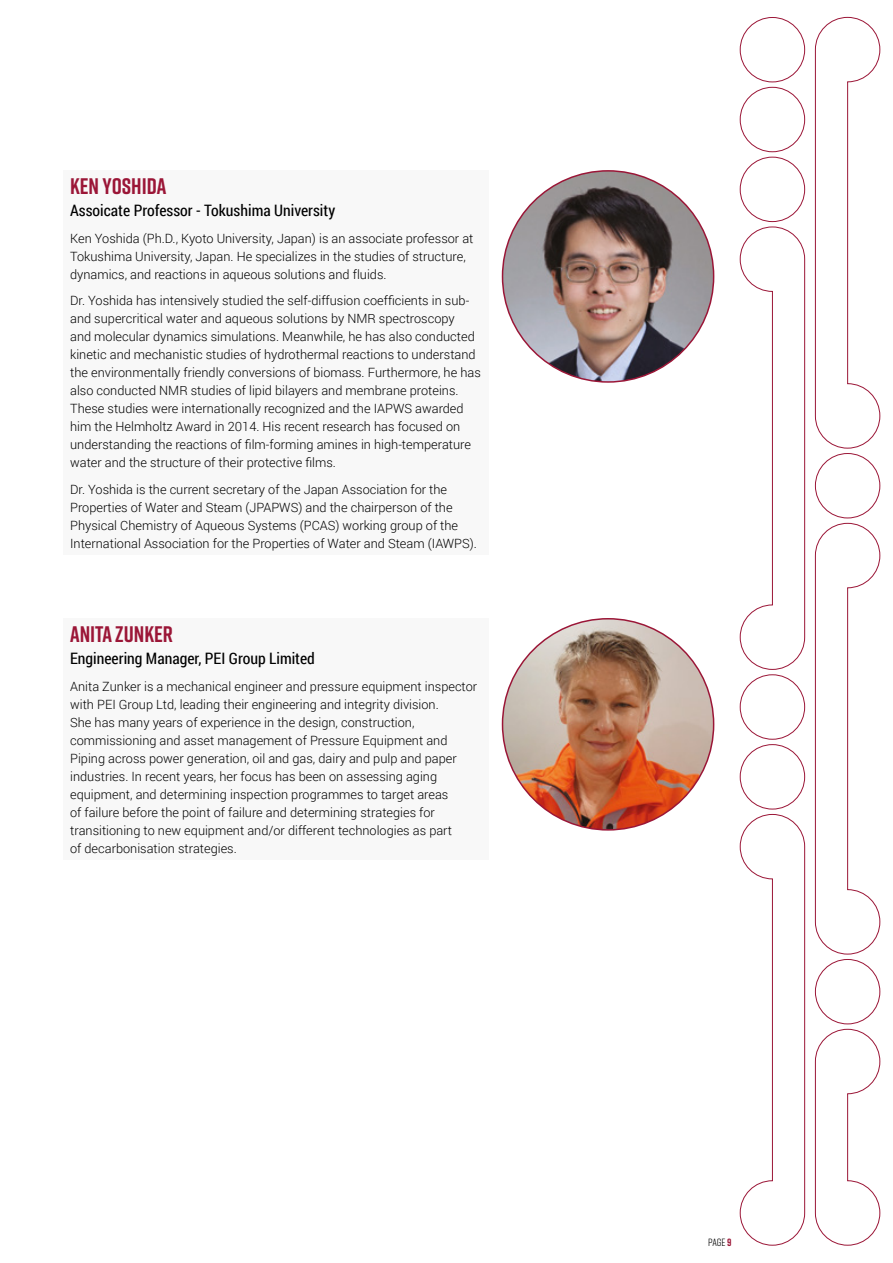
<style>
.page{position:relative;width:893px;height:1263px;background:#fff}
.page>*{position:absolute;margin:0;border:0;box-sizing:border-box;transform-origin:0 0}
.t1{font:700 22.5px "Rift";color:#9b1637}
.t2{font:15.75px "Roboto Condensed";color:#000}
.t3{font:300 12.75px/18px "Roboto";color:#000}
.t4{font:10.5px "Rift";color:#000}
.s1{font-weight:700;color:#9b1637}
</style>
<div class="page">
<div style="left:740px;top:157px;width:65px;height:65px;border:1px solid #9b1637;border-radius:50%"></div>
<div style="left:740px;top:17px;width:65px;height:65px;border:1px solid #9b1637;border-radius:50%"></div>
<div style="left:740px;top:87px;width:65px;height:65px;border:1px solid #9b1637;border-radius:50%"></div>
<svg style="left:739px;top:226px;width:66px;height:444px"></svg>
<div style="left:740px;top:744px;width:65px;height:65px;border:1px solid #9b1637;border-radius:50%"></div>
<div style="left:740px;top:674px;width:65px;height:66px;border:1px solid #9b1637;border-radius:50%"></div>
<svg style="left:739px;top:814px;width:66px;height:432px"></svg>
<div style="left:815px;top:453px;width:65px;height:65px;border:1px solid #9b1637;border-radius:50%"></div>
<svg style="left:815px;top:523px;width:66px;height:432px"></svg>
<div style="left:815px;top:959px;width:65px;height:65px;border:1px solid #9b1637;border-radius:50%"></div>
<svg style="left:815px;top:1028px;width:66px;height:218px"></svg>
<svg style="left:815px;top:17px;width:66px;height:432px"></svg>
<div style="left:64px;top:618px;width:425px;height:241px;background:#f8f8f8"></div>
<img style="left:502px;top:619px;width:212px;height:211px;border-radius:106px">
<div style="left:64px;top:170px;width:425px;height:384px;background:#f8f8f8"></div>
<img style="left:502px;top:171px;width:212px;height:211px;border-radius:106px">
<h1 class="t1" style="left:70px;top:170px;width:98px">KEN YOSHIDA</h1>
<p class="t2" style="left:70px;top:200px;width:267px">Assoicate Professor - Tokushima University</p>
<p class="t3" style="left:70px;top:229px;width:405px">Ken Yoshida (Ph.D., Kyoto University, Japan) is an associate professor at<br>Tokushima University, Japan. He specializes in the studies of structure, dynamics, and reactions in aqueous solutions and fluids.</p>
<p class="t3" style="left:70px;top:291px;width:412px">Dr. Yoshida has intensively studied the self-diffusion coefficients in sub&shy;and supercritical water and aqueous solutions by NMR spectroscopy<br>and molecular dynamics simulations. Meanwhile, he has also conducted kinetic and mechanistic studies of hydrothermal reactions to understand the environmentally friendly conversions of biomass. Furthermore, he has also conducted NMR studies of lipid bilayers and membrane proteins.<br>These studies were internationally recognized and the IAPWS awarded him the Helmholtz Award in 2014. His recent research has focused on understanding the reactions of film-forming amines in high-temperature water and the structure of their protective films.</p>
<p class="t3" style="left:70px;top:480px;width:408px">Dr. Yoshida is the current secretary of the Japan Association for the Properties of Water and Steam (JPAPWS) and the chairperson of the Physical Chemistry of Aqueous Systems (PCAS) working group of the International Association for the Properties of Water and Steam (IAWPS).</p>
<h1 class="t1" style="left:70px;top:618px;width:104px">ANITA ZUNKER</h1>
<p class="t2" style="left:70px;top:648px;width:246px">Engineering Manager, PEI Group Limited</p>
<p class="t3" style="left:70px;top:677px;width:408px">Anita Zunker is a mechanical engineer and pressure equipment inspector with PEI Group Ltd, leading their engineering and integrity division.<br>She has many years of experience in the design, construction, commissioning and asset management of Pressure Equipment and Piping across power generation, oil and gas, dairy and pulp and paper industries. In recent years, her focus has been on assessing aging equipment, and determining inspection programmes to target areas<br>of failure before the point of failure and determining strategies for transitioning to new equipment and/or different technologies as part<br>of decarbonisation strategies.</p>
<p class="t4" style="left:708px;top:1234px;width:25px">Page <span class="s1">9</span></p>
</div>
